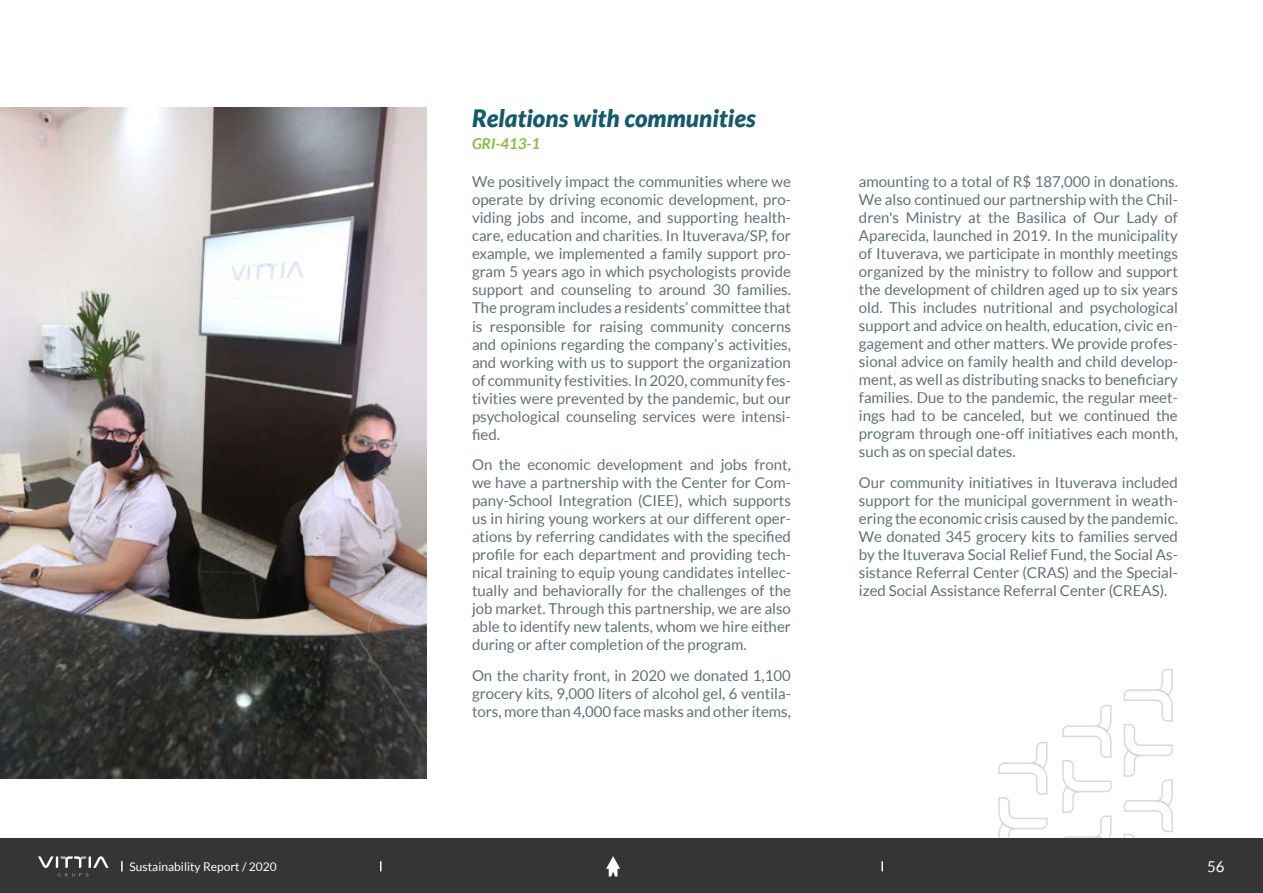
<style>
.page{position:relative;width:1263px;height:893px;background:#fff}
.page>*{position:absolute;margin:0;border:0;box-sizing:border-box;transform-origin:0 0}
.t1{font:italic 900 24px "Lato";color:#145a6b}
.t2{font:15px/18px "Lato";color:#607078;text-align:justify}
.t3{font:italic 700 15px "Lato";color:#87bd40}
.t4{font:15px "Lato";color:#fff}
.t5{font:12px "Lato";color:#fff}
</style>
<div class="page">
<img style="left:0;top:107px;width:426px;height:671px">
<svg style="left:998px;top:668px;width:175px;height:170px"></svg>
<div style="left:0;top:838px;width:1263px;height:55px;background:#363535"></div>
<svg style="left:606px;top:856px;width:14px;height:20px"></svg>
<svg style="left:881px;top:861px;width:2px;height:10px"></svg>
<svg style="left:121px;top:861px;width:2px;height:10px"></svg>
<svg style="left:38px;top:856px;width:71px;height:20px"></svg>
<h1 class="t1" style="left:472px;top:104px;width:285px">Relations with communities</h1>
<p class="t3" style="left:472px;top:135px;width:70px">GRI-413-1</p>
<p class="t2" style="left:472px;top:173px;width:320px">We positively impact the communities where we operate by driving economic development, pro&shy;viding jobs and income, and supporting health&shy;care, education and charities. In Ituverava/SP, for example, we implemented a family support pro&shy;gram 5 years ago in which psychologists provide support and counseling to around 30 families.<br>The program includes a residents’ committee that is responsible for raising community concerns and opinions regarding the company’s activities, and working with us to support the organization of community festivities. In 2020, community fes&shy;tivities were prevented by the pandemic, but our psychological counseling services were intensi&shy;fied.</p>
<p class="t2" style="left:472px;top:456px;width:320px">On the economic development and jobs front, we have a partnership with the Center for Com&shy;pany-School Integration (CIEE), which supports us in hiring young workers at our different oper&shy;ations by referring candidates with the specified profile for each department and providing tech&shy;nical training to equip young candidates intellec&shy;tually and behaviorally for the challenges of the job market. Through this partnership, we are also able to identify new talents, whom we hire either during or after completion of the program.</p>
<p class="t2" style="left:472px;top:666px;width:320px">On the charity front, in 2020 we donated 1,100 grocery kits, 9,000 liters of alcohol gel, 6 ventila&shy;tors, more than 4,000 face masks and other items,</p>
<p class="t2" style="left:859px;top:173px;width:320px">amounting to a total of R$ 187,000 in donations.<br>We also continued our partnership with the Chil&shy;dren's Ministry at the Basilica of Our Lady of Aparecida, launched in 2019. In the municipality of Ituverava, we participate in monthly meetings organized by the ministry to follow and support the development of children aged up to six years old. This includes nutritional and psychological support and advice on health, education, civic en&shy;gagement and other matters. We provide profes&shy;sional advice on family health and child develop&shy;ment, as well as distributing snacks to beneficiary families. Due to the pandemic, the regular meet&shy;ings had to be canceled, but we continued the program through one-off initiatives each month, such as on special dates.</p>
<p class="t2" style="left:859px;top:474px;width:320px">Our community initiatives in Ituverava included support for the municipal government in weath&shy;ering the economic crisis caused by the pandemic.<br>We donated 345 grocery kits to families served by the Ituverava Social Relief Fund, the Social As&shy;sistance Referral Center (CRAS) and the Special&shy;ized Social Assistance Referral Center (CREAS).</p>
<p class="t5" style="left:130px;top:860px;width:149px">Sustainability Report / 2020</p>
<p class="t4" style="left:1207px;top:858px;width:19px">56</p>
</div>
